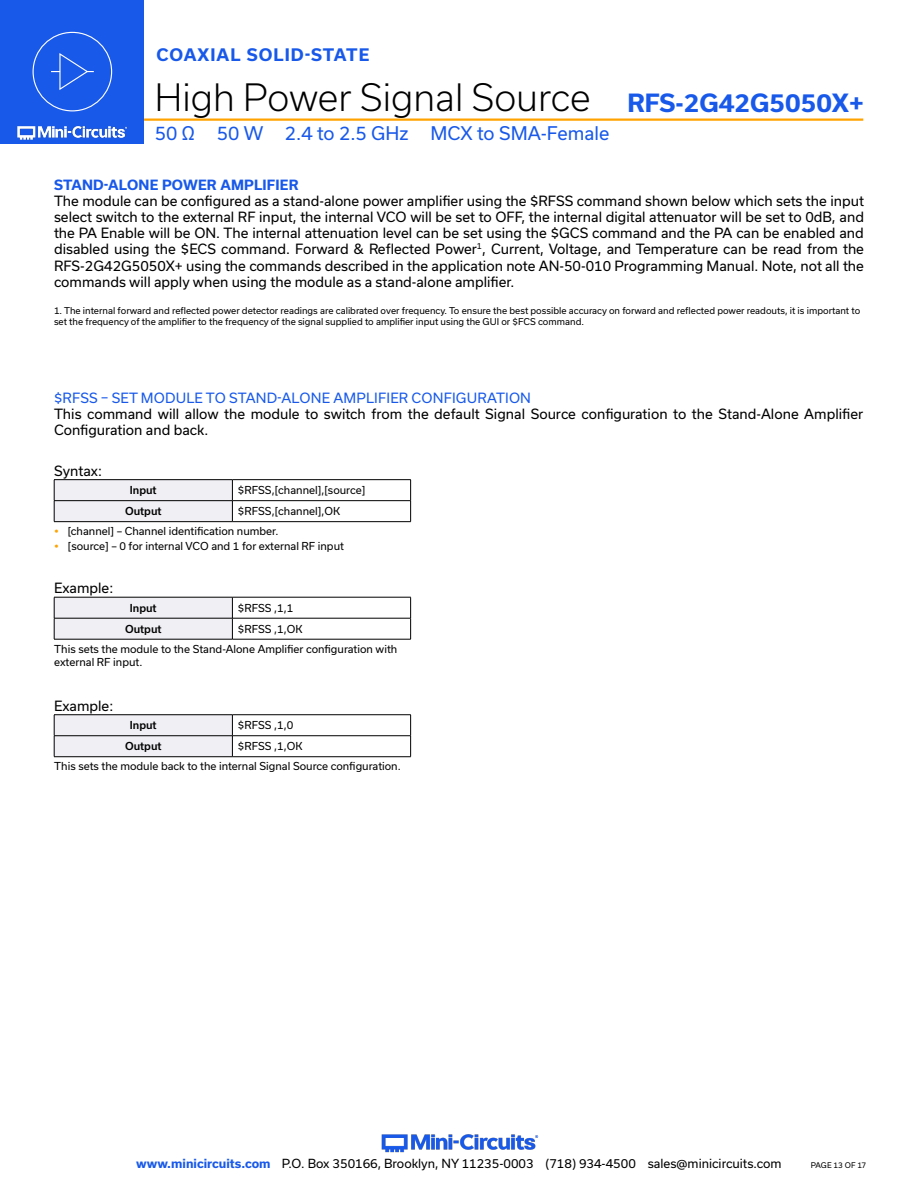
<style>
.page{position:relative;width:918px;height:1188px;background:#fff}
.page>*{position:absolute;margin:0;border:0;box-sizing:border-box;transform-origin:0 0}
.t1{font:300 36px "Usual";color:#000}
.t2{font:700 24px "Usual";color:#1859ea}
.t3{font:18px "Usual";color:#1859ea}
.t4{font:700 16.5px "Usual";letter-spacing:.065em;color:#1859ea}
.Regular_Copy{font:13.5px/16.2px "Usual";color:#000;text-align:justify}
.Blue_Headers{font:13.5px "Usual";letter-spacing:.015em;color:#1859ea}
.Blue_Headers-2{font:700 13.5px "Usual";letter-spacing:.015em;color:#1859ea}
.t5{font:12px "Usual";color:#000}
.Notes{font:10.5px/13.5px "Usual";color:#000}
.Table_Body_Left_Justified{font:10.5px "Usual";color:#000}
.Table_Header_Center{font:500 10.5px "Usual";color:#000}
.Notes-2{font:9px/10.8px "Usual";color:#000}
.t6{font:7.5px "Usual";letter-spacing:-.01em;color:#000}
.s1{font-weight:700;color:#1859ea}
</style>
<div class="page">
<img style="left:381px;top:1134px;width:158px;height:19px">
<hr style="left:130px;top:118px;width:733px;height:3px;background:#ffa300">
<div style="left:0;top:0;width:144px;height:144px;background:#1859ea"></div>
<img style="left:17px;top:120px;width:128px;height:20px">
<div style="left:33px;top:32px;width:79px;height:79px;border:1px solid #fff;border-radius:50%"></div>
<svg style="left:51px;top:53px;width:43px;height:37px"></svg>
<hr style="left:54px;top:479px;width:178px;height:1px;background:#000">
<hr style="left:232px;top:479px;width:179px;height:1px;background:#000">
<hr style="left:232px;top:500px;width:179px;height:1px;background:#000">
<svg style="left:54px;top:480px;width:179px;height:42px"></svg>
<svg style="left:410px;top:480px;width:1px;height:41px"></svg>
<hr style="left:232px;top:521px;width:179px;height:1px;background:#000">
<hr style="left:232px;top:597px;width:179px;height:1px;background:#000">
<hr style="left:54px;top:639px;width:178px;height:1px;background:#000">
<hr style="left:232px;top:618px;width:179px;height:1px;background:#000">
<svg style="left:54px;top:597px;width:179px;height:42px"></svg>
<svg style="left:410px;top:597px;width:1px;height:42px"></svg>
<hr style="left:232px;top:639px;width:179px;height:1px;background:#000">
<hr style="left:54px;top:714px;width:178px;height:1px;background:#000">
<hr style="left:232px;top:714px;width:179px;height:1px;background:#000">
<hr style="left:232px;top:735px;width:179px;height:1px;background:#000">
<svg style="left:54px;top:715px;width:179px;height:42px"></svg>
<svg style="left:410px;top:715px;width:1px;height:41px"></svg>
<hr style="left:232px;top:756px;width:179px;height:1px;background:#000">
<p class="t4" style="left:156px;top:45px;width:214px">COAXIAL SOLID-STATE</p>
<h1 class="t1" style="left:155px;top:77px;width:437px">High Power Signal Source</h1>
<h3 class="t3" style="left:155px;top:123px;width:456px">50 Ω 50 W 2.4 to 2.5 GHz MCX to SMA-Female</h3>
<h2 class="t2" style="left:627px;top:89px;width:238px">RFS-2G42G5050X+</h2>
<p class="Blue_Headers-2" style="left:54px;top:177px;width:246px">STAND-ALONE POWER AMPLIFIER</p>
<p class="Regular_Copy" style="left:54px;top:193px;width:812px">The module can be configured as a stand-alone power amplifier using the $RFSS command shown below which sets the input select switch to the external RF input, the internal VCO will be set to OFF, the internal digital attenuator will be set to 0dB, and the PA Enable will be ON. The internal attenuation level can be set using the $GCS command and the PA can be enabled and disabled using the $ECS command. Forward &amp; Reflected Power<sup>1</sup>, Current, Voltage, and Temperature can be read from the RFS-2G42G5050X+ using the commands described in the application note AN-50-010 Programming Manual. Note, not all the commands will apply when using the module as a stand-alone amplifier.</p>
<p class="Notes-2" style="left:54px;top:305px;width:808px">1. The internal forward and reflected power detector readings are calibrated over frequency. To ensure the best possible accuracy on forward and reflected power readouts, it is important to set the frequency of the amplifier to the frequency of the signal supplied to amplifier input using the GUI or $FCS command.</p>
<p class="Blue_Headers" style="left:54px;top:390px;width:479px">$RFSS – SET MODULE TO STAND-ALONE AMPLIFIER CONFIGURATION</p>
<p class="Regular_Copy" style="left:54px;top:406px;width:811px">This command will allow the module to switch from the default Signal Source configuration to the Stand-Alone Amplifier<br>Configuration and back.</p>
<p class="Regular_Copy" style="left:54px;top:463px;width:49px">Syntax:</p>
<p class="Table_Header_Center" style="left:130px;top:484px;width:28px">Input</p>
<p class="Table_Body_Left_Justified" style="left:238px;top:484px;width:129px">$RFSS,[channel],[source]</p>
<p class="Table_Header_Center" style="left:125px;top:505px;width:38px">Output</p>
<p class="Table_Body_Left_Justified" style="left:238px;top:505px;width:104px">$RFSS,[channel],OK</p>
<p class="Notes" style="left:68px;top:525px;width:212px">[channel] – Channel identification number.</p>
<p class="Notes" style="left:68px;top:540px;width:278px">[source] – 0 for internal VCO and 1 for external RF input</p>
<p class="Regular_Copy" style="left:54px;top:580px;width:60px">Example:</p>
<p class="Table_Header_Center" style="left:130px;top:602px;width:28px">Input</p>
<p class="Table_Body_Left_Justified" style="left:238px;top:602px;width:57px">$RFSS ,1,1</p>
<p class="Table_Header_Center" style="left:125px;top:623px;width:38px">Output</p>
<p class="Table_Body_Left_Justified" style="left:238px;top:623px;width:66px">$RFSS ,1,OK</p>
<p class="Notes" style="left:54px;top:642px;width:345px">This sets the module to the Stand-Alone Amplifier configuration with external RF input.</p>
<p class="Regular_Copy" style="left:54px;top:698px;width:60px">Example:</p>
<p class="Table_Header_Center" style="left:130px;top:719px;width:28px">Input</p>
<p class="Table_Body_Left_Justified" style="left:238px;top:719px;width:57px">$RFSS ,1,0</p>
<p class="Table_Header_Center" style="left:125px;top:740px;width:38px">Output</p>
<p class="Table_Body_Left_Justified" style="left:238px;top:740px;width:66px">$RFSS ,1,OK</p>
<p class="Notes" style="left:54px;top:760px;width:348px">This sets the module back to the internal Signal Source configuration.</p>
<p class="t5" style="left:136px;top:1157px;width:647px"><span class="s1">www.minicircuits.com</span> P.O. Box 350166, Brooklyn, NY 11235-0003 (718) 934-4500 sales@minicircuits.com</p>
<p class="t6" style="left:811px;top:1161px;width:57px">PAGE 13 OF 17</p>
</div>
